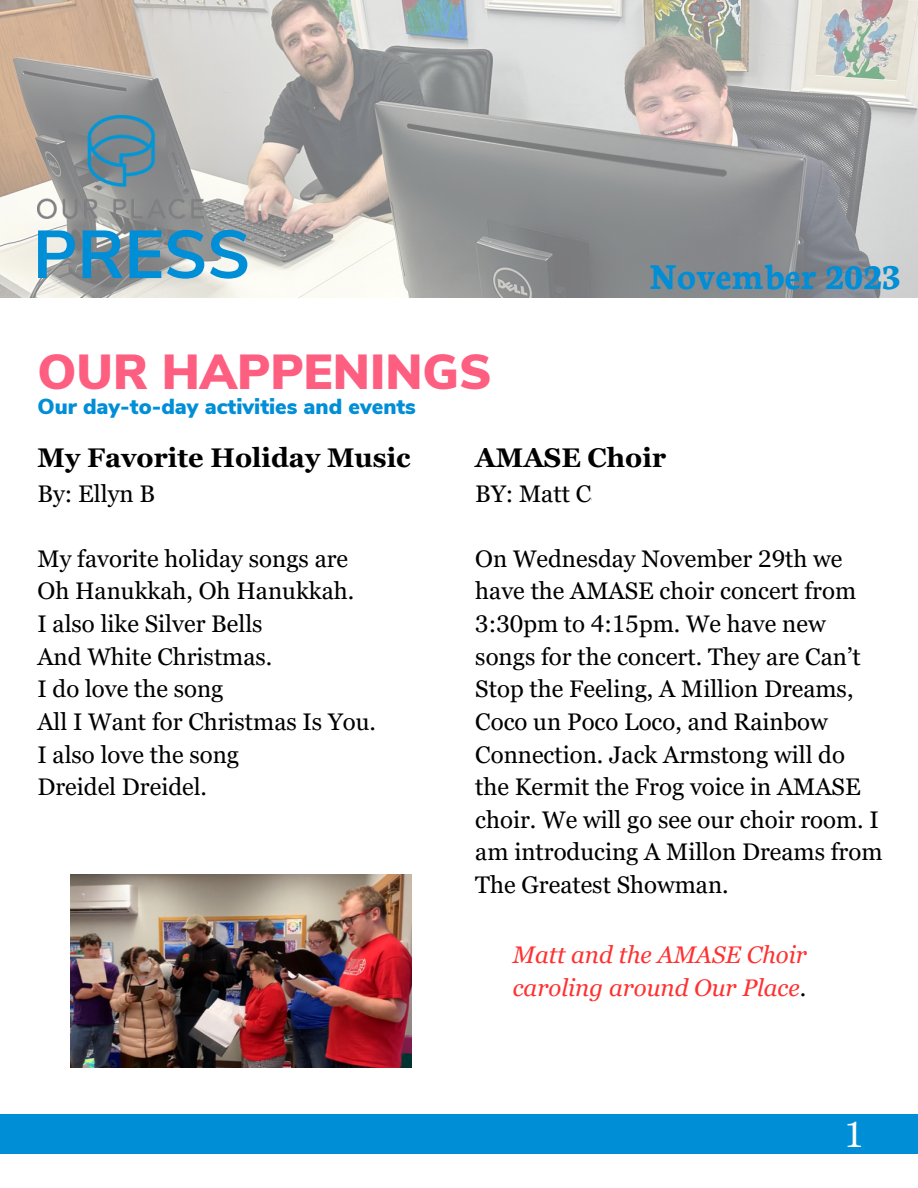
<style>
.page{position:relative;width:918px;height:1188px;background:#fff}
.page>*{position:absolute;margin:0;border:0;box-sizing:border-box;transform-origin:0 0}
.t1{font:700 67.5px "Nunito Sans";color:#008ed6}
.t2{font:900 49.05px "Nunito Sans";color:#fe5e80}
.t3{font:700 39px "Neuton";color:#008ed6}
.t4{font:36px "Georgia Pro";color:#fff}
.t5{font:700 27px "Georgia Pro";color:#000}
.t6{font:24px/32.7px "Georgia Pro";color:#000}
.t7{font:italic 24px/32.7px "Georgia Pro";color:#ff3131}
.t8{font:900 21.75px "Nunito Sans";color:#008ed6}
.s1{font-style:normal;color:#000}
</style>
<div class="page">
<img style="left:0;top:0;width:918px;height:297px">
<div style="left:0;top:1115px;width:918px;height:39px;background:#008ed6"></div>
<img style="left:37px;top:116px;width:167px;height:102px">
<img style="left:70px;top:874px;width:341px;height:194px">
<h1 class="t1" style="left:33px;top:205px;width:219px">PRESS</h1>
<h3 class="t3" style="left:650px;top:255px;width:252px">November 2023</h3>
<h2 class="t2" style="left:37px;top:336px;width:456px">OUR HAPPENINGS</h2>
<p class="t8" style="left:37px;top:390px;width:380px">Our day-to-day activities and events</p>
<p class="t5" style="left:37px;top:442px;width:375px">My Favorite Holiday Music</p>
<p class="t6" style="left:37px;top:478px;width:167px">By: Ellyn Burns</p>
<p class="t5" style="left:475px;top:442px;width:192px">AMASE Choir</p>
<p class="t6" style="left:475px;top:478px;width:149px">BY: Matt Carr</p>
<p class="t6" style="left:37px;top:543px;width:340px">My favorite holiday songs are<br>Oh Hanukkah, Oh Hanukkah.<br>I also like Silver Bells<br>And White Christmas.<br>I do love the song<br>All I Want for Christmas Is You.<br>I also love the song<br>Dreidel Dreidel.</p>
<p class="t6" style="left:475px;top:543px;width:409px">On Wednesday November 29th we have the AMASE choir concert from<br>3:30pm to 4:15pm. We have new songs for the concert. They are Can’t<br>Stop the Feeling, A Million Dreams,<br>Coco un Poco Loco, and Rainbow<br>Connection. Jack Armstong will do the Kermit the Frog voice in AMASE choir. We will go see our choir room. I am introducing A Millon Dreams from<br>The Greatest Showman.</p>
<p class="t7" style="left:513px;top:939px;width:296px">Matt and the AMASE Choir caroling around Our Place<span class="s1">.</span></p>
<h3 class="t4" style="left:844px;top:1114px;width:22px">1</h3>
</div>
